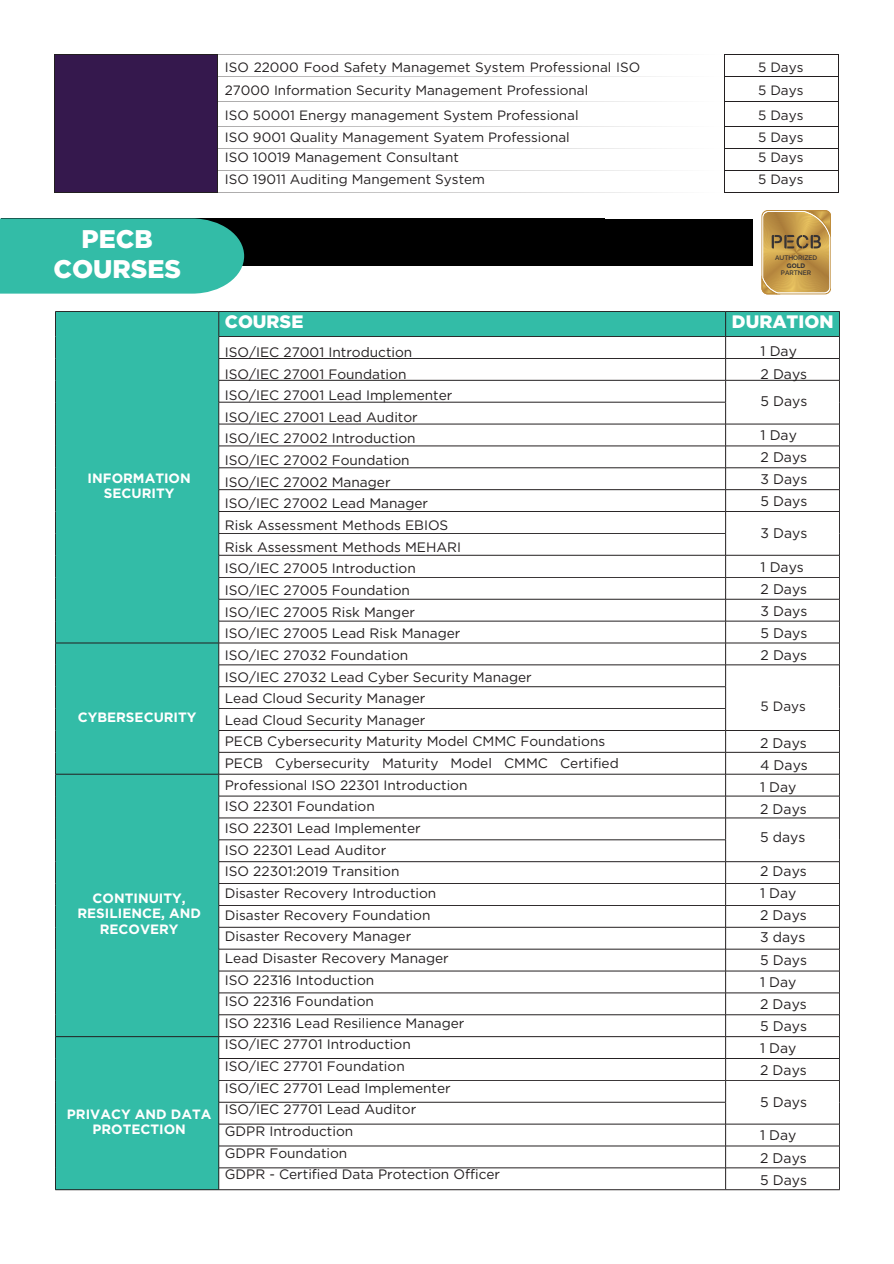
<style>
.page{position:relative;width:894px;height:1264px;background:#fff}
.page>*{position:absolute;margin:0;border:0;box-sizing:border-box;transform-origin:0 0}
.t1{font:900 25.5px/30.3px "Gotham";color:#fff;text-align:center}
.t2{font:900 18px "Gotham";color:#fff}
.t3{font:13.95px/22px "Gotham";color:#231f20}
.t4{font:13.65px/21.6px "Gotham";color:#231f20}
.t5{font:13.5px/22.5px "Gotham";color:#231f20}
.t6{font:700 13.5px/15.8px "Gotham";color:#fff;text-align:center}
.t7{font:600 6.6px/7.5px "Raleway";color:#383434;text-align:center}
.s1{font-weight:800}
</style>
<div class="page">
<div style="left:1px;top:218px;width:603px;height:47px;background:#000"></div>
<div style="left:0;top:218px;width:244px;height:75px;background:#33bca7"></div>
<div style="left:54px;top:54px;width:163px;height:138px;background:#35184d"></div>
<hr style="left:217px;top:54px;width:507px;height:1px;background:#231f20">
<hr style="left:724px;top:54px;width:114px;height:1px;background:#231f20">
<hr style="left:217px;top:76px;width:507px;height:1px;background:#231f20">
<hr style="left:724px;top:76px;width:114px;height:1px;background:#231f20">
<hr style="left:217px;top:101px;width:507px;height:1px;background:#231f20">
<hr style="left:724px;top:101px;width:114px;height:1px;background:#231f20">
<hr style="left:217px;top:126px;width:507px;height:1px;background:#231f20">
<hr style="left:724px;top:126px;width:114px;height:1px;background:#231f20">
<hr style="left:217px;top:148px;width:507px;height:1px;background:#231f20">
<hr style="left:724px;top:148px;width:114px;height:1px;background:#231f20">
<hr style="left:217px;top:170px;width:507px;height:1px;background:#231f20">
<hr style="left:724px;top:170px;width:114px;height:1px;background:#231f20">
<svg style="left:724px;top:55px;width:1px;height:137px"></svg>
<svg style="left:838px;top:55px;width:1px;height:137px"></svg>
<hr style="left:217px;top:192px;width:507px;height:1px;background:#231f20">
<hr style="left:724px;top:192px;width:114px;height:1px;background:#231f20">
<hr style="left:54px;top:54px;width:163px;height:1px;background:#231f20">
<svg style="left:54px;top:55px;width:1px;height:137px"></svg>
<svg style="left:217px;top:55px;width:1px;height:137px"></svg>
<hr style="left:54px;top:192px;width:163px;height:1px;background:#231f20">
<div style="left:56px;top:312px;width:162px;height:724px;background:#33bca7"></div>
<div style="left:56px;top:1036px;width:163px;height:153px;background:#33bca7"></div>
<hr style="left:219px;top:1189px;width:506px;height:1px;background:#231f20">
<hr style="left:725px;top:1189px;width:114px;height:1px;background:#231f20">
<hr style="left:55px;top:311px;width:164px;height:1px;background:#231f20">
<hr style="left:55px;top:642px;width:164px;height:1px;background:#231f20">
<hr style="left:55px;top:774px;width:164px;height:1px;background:#231f20">
<hr style="left:55px;top:1036px;width:164px;height:1px;background:#231f20">
<svg style="left:55px;top:311px;width:1px;height:878px"></svg>
<svg style="left:218px;top:311px;width:622px;height:878px"></svg>
<hr style="left:55px;top:1189px;width:164px;height:1px;background:#231f20">
<svg style="left:761px;top:210px;width:70px;height:85px;background:#c39c54"></svg>
<div style="left:484px;top:219px;width:268px;height:46px;background:#000"></div>
<h3 class="t5" style="left:225px;top:56px;width:417px">ISO 22000 Food Safety Managemet System Professional ISO<br>27000 Information Security Management Professional</h3>
<h3 class="t5" style="left:225px;top:104px;width:355px">ISO 50001 Energy management System Professional<br>ISO 9001 Quality Management Syatem Professional</h3>
<h3 class="t5" style="left:225px;top:147px;width:261px;line-height:21.3px">ISO 10019 Management Consultant<br>ISO 19011 Auditing Mangement System</h3>
<h3 class="t5" style="left:757px;top:56px;width:47px">5 Days<br>5 Days</h3>
<h3 class="t5" style="left:757px;top:104px;width:47px">5 Days<br>5 Days</h3>
<h3 class="t5" style="left:757px;top:147px;width:47px;line-height:21.3px">5 Days<br>5 Days</h3>
<h4 class="t1" style="left:53px;top:224px;width:129px">PECB<br>COURSES</h4>
<h4 class="t7" style="left:774px;top:254px;width:44px">AUTHORIZED<br><span class="s1">GOLD<br></span>PARTNER</h4>
<p class="t6" style="left:88px;top:470px;width:105px">INFORMATION<br>SECURITY</p>
<h1 class="t6" style="left:78px;top:709px;width:120px">CYBERSECURITY</h1>
<p class="t6" style="left:77px;top:890px;width:125px">CONTINUITY,<br>RESILIENCE, AND<br>RECOVERY</p>
<p class="t6" style="left:67px;top:1105px;width:146px">PRIVACY AND DATA<br>PROTECTION</p>
<h2 class="t2" style="left:225px;top:311px;width:80px">COURSE</h2>
<h3 class="t2" style="left:731px;top:311px;width:103px">DURATION</h3>
<h4 class="t4" style="left:225px;top:341px;width:395px">ISO/IEC 27001 Introduction<br>ISO/IEC 27001 Foundation<br>ISO/IEC 27001 Lead Implementer<br>ISO/IEC 27001 Lead Auditor<br>ISO/IEC 27002 Introduction<br>ISO/IEC 27002 Foundation<br>ISO/IEC 27002 Manager<br>ISO/IEC 27002 Lead Manager<br>Risk Assessment Methods EBIOS<br>Risk Assessment Methods MEHARI<br>ISO/IEC 27005 Introduction<br>ISO/IEC 27005 Foundation<br>ISO/IEC 27005 Risk Manger<br>ISO/IEC 27005 Lead Risk Manager<br>ISO/IEC 27032 Foundation<br>ISO/IEC 27032 Lead Cyber Security Manager<br>Lead Cloud Security Manager<br>Lead Cloud Security Manager<br>PECB Cybersecurity Maturity Model CMMC Foundations<br>PECB Cybersecurity Maturity Model CMMC Certified<br>Professional ISO 22301 Introduction<br>ISO 22301 Foundation<br>ISO 22301 Lead Implementer<br>ISO 22301 Lead Auditor<br>ISO 22301:2019 Transition<br>Disaster Recovery Introduction<br>Disaster Recovery Foundation<br>Disaster Recovery Manager<br>Lead Disaster Recovery Manager<br>ISO 22316 Intoduction<br>ISO 22316 Foundation<br>ISO 22316 Lead Resilience Manager<br>ISO/IEC 27701 Introduction<br>ISO/IEC 27701 Foundation<br>ISO/IEC 27701 Lead Implementer<br>ISO/IEC 27701 Lead Auditor<br>GDPR Introduction<br>GDPR Foundation<br>GDPR - Certified Data Protection Officer</h4>
<h4 class="t3" style="left:760px;top:340px;width:48px">1 Day<br>2 Days</h4>
<h4 class="t3" style="left:760px;top:390px;width:48px">5 Days</h4>
<h4 class="t3" style="left:760px;top:424px;width:48px">1 Day<br>2 Days<br>3 Days<br>5 Days</h4>
<h2 class="t3" style="left:760px;top:522px;width:48px">3 Days</h2>
<h2 class="t3" style="left:760px;top:555px;width:48px">1 Days<br>2 Days<br>3 Days<br>5 Days<br>2 Days</h2>
<h3 class="t5" style="left:760px;top:694px;width:47px">5 Days</h3>
<h4 class="t3" style="left:759px;top:731px;width:49px">2 Days<br>4 Days<br>1 Day<br>2 Days</h4>
<h4 class="t3" style="left:759px;top:826px;width:47px">5 days</h4>
<h4 class="t3" style="left:759px;top:860px;width:48px">2 Days<br>1 Day<br>2 Days<br>3 days<br>5 Days<br>1 Day<br>2 Days<br>5 Days<br>1 Day<br>2 Days</h4>
<h4 class="t3" style="left:759px;top:1090px;width:48px">5 Days</h4>
<h4 class="t3" style="left:759px;top:1124px;width:48px">1 Day<br>2 Days<br>5 Days</h4>
</div>
